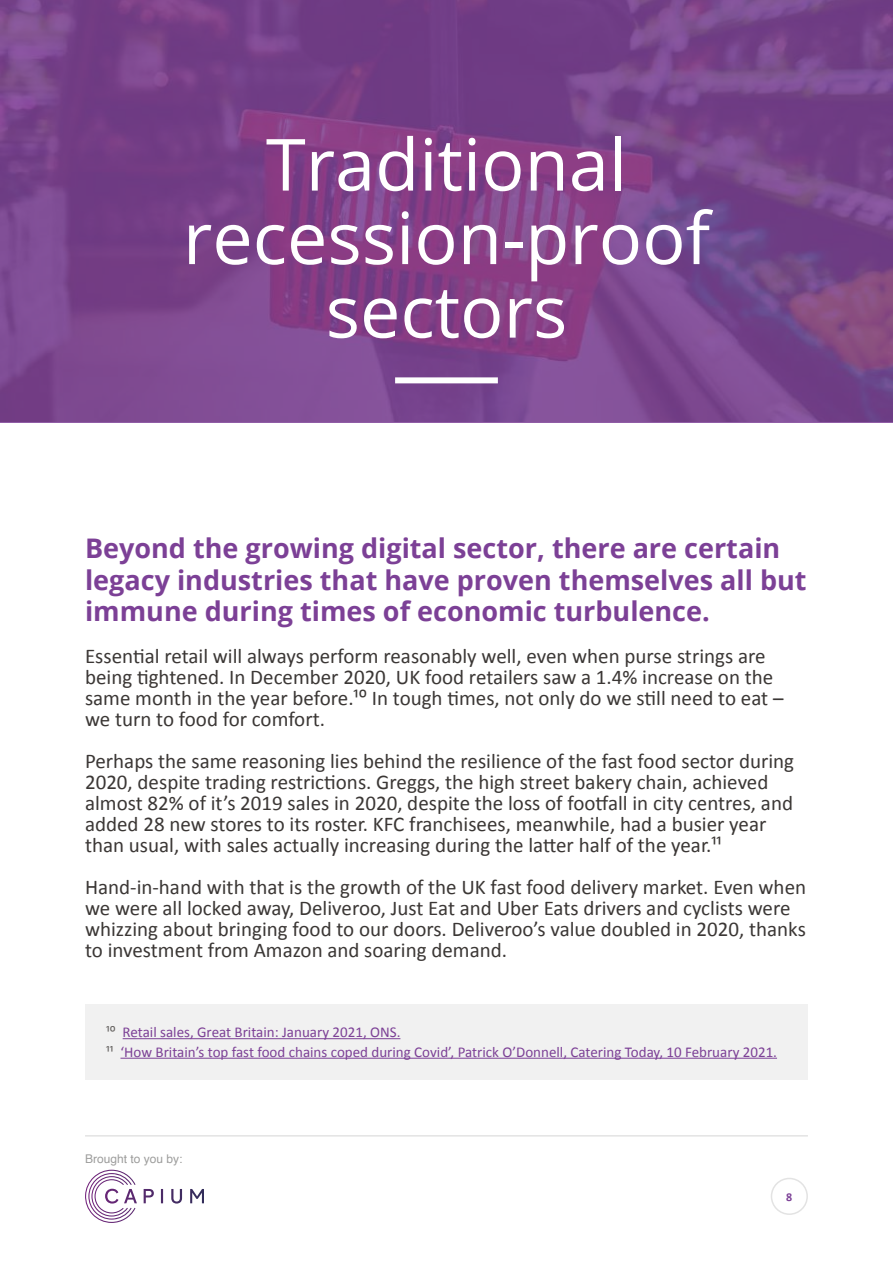
<style>
.page{position:relative;width:893px;height:1263px;background:#fff}
.page>*{position:absolute;margin:0;border:0;box-sizing:border-box;transform-origin:0 0}
.t1{font:72px/73.5px "Open Sans";color:#fff;text-align:center}
.t2{font:700 27px/31.5px "Open Sans";color:#7c4096}
.t3{font:21px/21px "Calibri";color:#3b3735}
.t4{font:15px/19.5px "Calibri";color:#7c4096}
.t5{font:12px "Helvetica";color:#9d9d9c}
.t6{font:700 12px "Calibri";color:#7c4096}
.s1{color:#625f5d}
</style>
<div class="page">
<hr style="left:85px;top:1135px;width:723px;height:1px;background:#e3e3e3">
<svg style="left:85px;top:1170px;width:119px;height:53px"></svg>
<div style="left:771px;top:1178px;width:37px;height:37px;border:2px solid #e3e3e3;border-radius:50%"></div>
<svg style="left:0;top:0;width:893px;height:422px;background:#7a438a"></svg>
<div style="left:395px;top:377px;width:103px;height:6px;background:#fff"></div>
<div style="left:85px;top:1004px;width:723px;height:76px;background:#f1f1f1"></div>
<hr style="left:123px;top:1038px;width:277px;height:1px;background:#7c4096">
<hr style="left:120px;top:1058px;width:657px;height:1px;background:#7c4096">
<h1 class="t1" style="left:183px;top:126px;width:529px">Traditional recession-proof sectors</h1>
<p class="t2" style="left:85px;top:532px;width:723px">Beyond the growing digital sector, there are certain legacy industries that have proven themselves all but immune during times of economic turbulence.</p>
<p class="t3" style="left:85px;top:645px;width:700px">Essential retail will always perform reasonably well, even when purse strings are being tightened. In December 2020, UK food retailers saw a 1.4% increase on the same month in the year before.¹⁰ In tough times, not only do we still need to eat – we turn to food for comfort.</p>
<p class="t3" style="left:85px;top:750px;width:711px">Perhaps the same reasoning lies behind the resilience of the fast food sector during 2020, despite trading restrictions. Greggs, the high street bakery chain, achieved almost 82% of it’s 2019 sales in 2020, despite the loss of footfall in city centres, and added 28 new stores to its roster. KFC franchisees, meanwhile, had a busier year than usual, with sales actually increasing during the latter half of the year.¹¹</p>
<p class="t3" style="left:85px;top:876px;width:723px">Hand-in-hand with that is the growth of the UK fast food delivery market. Even when we were all locked away, Deliveroo, Just Eat and Uber Eats drivers and cyclists were whizzing about bringing food to our doors. Deliveroo’s value doubled in 2020, thanks to investment from Amazon and soaring demand.</p>
<p class="t4" style="left:106px;top:1021px;width:672px"><span class="s1">¹⁰</span> Retail sales, Great Britain: January 2021, ONS.<br><span class="s1">¹¹</span> ‘How Britain’s top fast food chains coped during Covid’, Patrick O’Donnell, Catering Today, 10 February 2021.</p>
<p class="t5" style="left:85px;top:1149px;width:99px">Brought to you by:</p>
<p class="t6" style="left:786px;top:1189px;width:8px">8</p>
</div>
